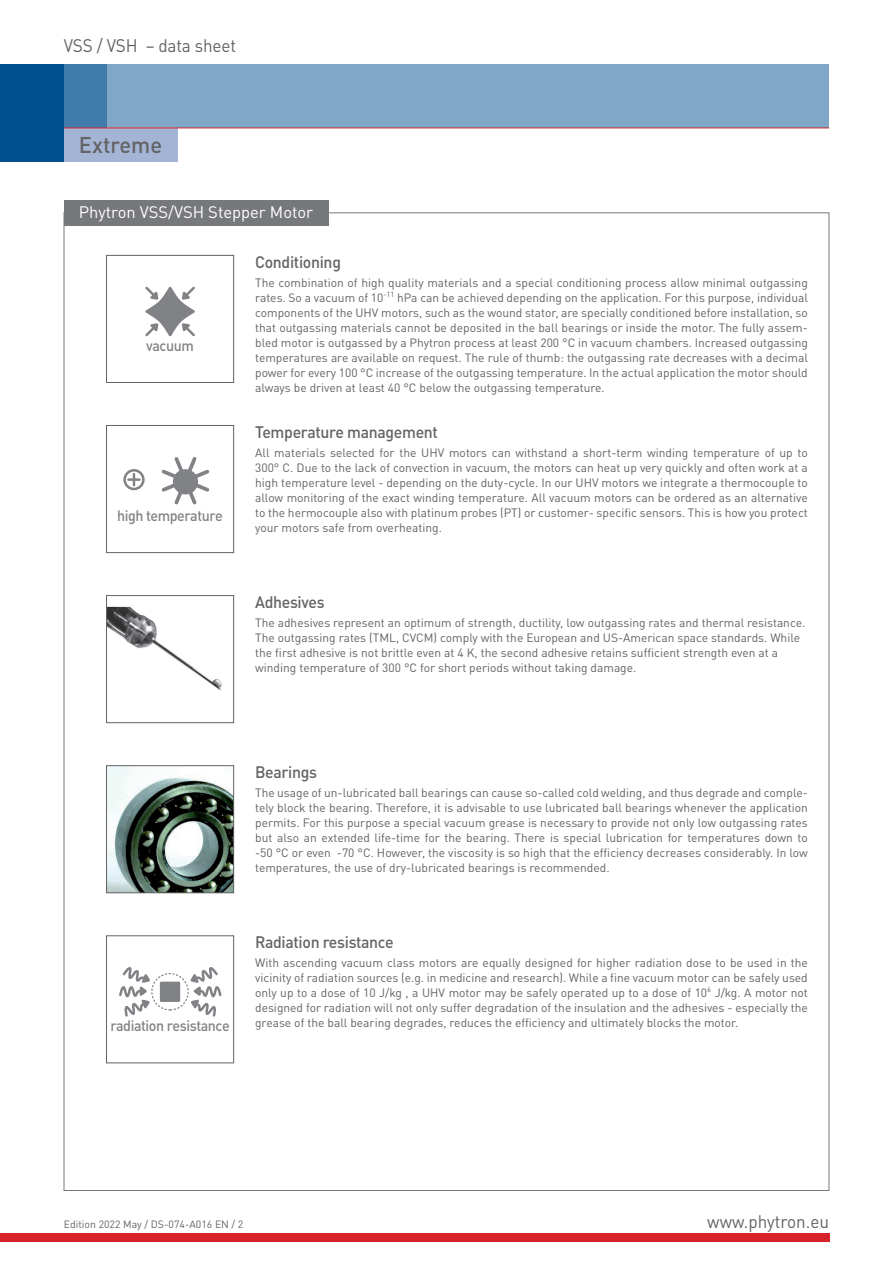
<style>
.page{position:relative;width:893px;height:1263px;background:#fff}
.page>*{position:absolute;margin:0;border:0;box-sizing:border-box;transform-origin:0 0}
.t1{font:500 22.5px "DIN Pro";color:#636366}
.t2{font:18px "DIN Pro";letter-spacing:-.01em;color:#636366;scale:.95 1}
.t3{font:500 16.5px "DIN Pro";letter-spacing:-.02em;color:#636366;scale:.96 1}
.t4{font:16.5px "DIN Pro";color:#fff}
.t5{font:500 15px "DIN Pro";letter-spacing:-.03em;color:#808285;scale:.95 1}
.t6{font:12px/15px "DIN Pro";color:#636366;text-align:justify}
.t7{font:10.5px "DIN Pro";color:#636366}
</style>
<div class="page">
<div style="left:0;top:1233px;width:829px;height:9px;background:#d62229"></div>
<div style="left:64px;top:64px;width:765px;height:64px;background:#80a7c7"></div>
<div style="left:64px;top:128px;width:113px;height:34px;background:#a3b4d4"></div>
<div style="left:0;top:64px;width:64px;height:98px;background:#004f8f"></div>
<div style="left:64px;top:64px;width:42px;height:64px;background:#407bab"></div>
<hr style="left:64px;top:128px;width:765px;height:1px;background:#d62229">
<svg style="left:161px;top:457px;width:49px;height:48px"></svg>
<div style="left:123px;top:469px;width:22px;height:21px;border:2px solid #808285;border-radius:50%"></div>
<svg style="left:128px;top:474px;width:12px;height:11px"></svg>
<div style="left:106px;top:425px;width:128px;height:128px;border:1px solid #636366"></div>
<img style="left:108px;top:606px;width:114px;height:84px">
<div style="left:106px;top:595px;width:128px;height:128px;border:1px solid #636366"></div>
<img style="left:108px;top:767px;width:124px;height:124px">
<div style="left:106px;top:765px;width:128px;height:128px;border:1px solid #636366"></div>
<div style="left:151px;top:973px;width:38px;height:37px;border:1px dashed #808285;border-radius:50%"></div>
<div style="left:161px;top:983px;width:18px;height:18px;background:#808285"></div>
<div style="left:160px;top:982px;width:20px;height:20px;border:2px solid #808285"></div>
<svg style="left:188px;top:967px;width:34px;height:50px"></svg>
<svg style="left:119px;top:967px;width:34px;height:50px"></svg>
<div style="left:106px;top:935px;width:128px;height:128px;border:1px solid #636366"></div>
<svg style="left:145px;top:286px;width:50px;height:51px"></svg>
<div style="left:106px;top:255px;width:128px;height:128px;border:1px solid #636366"></div>
<div style="left:64px;top:200px;width:264px;height:25px;background:#76787b"></div>
<h2 class="t2" style="left:64px;top:31px;width:183px">VSS / VSH – data sheet</h2>
<h1 class="t1" style="left:79px;top:127px;width:85px">Extreme</h1>
<h3 class="t4" style="left:79px;top:199px;width:236px">Phytron VSS/VSH Stepper Motor</h3>
<p class="t5" style="left:146px;top:333px;width:52px">vacuum</p>
<p class="t5" style="left:117px;top:503px;width:113px">high temperature</p>
<h3 class="t3" style="left:255px;top:248px;width:91px">Conditioning</h3>
<p class="t6" style="left:255px;top:274px;width:554px">The combination of high quality materials and a special conditioning process allow minimal outgassing rates. So a vacuum of 10<sup>-11</sup> hPa can be achieved depending on the application. For this purpose, individual components of the UHV motors, such as the wound stator, are specially conditioned before installation, so that outgassing materials cannot be deposited in the ball bearings or inside the motor. The fully assem&shy;bled motor is outgassed by a Phytron process at least 200 °C in vacuum chambers. Increased outgassing temperatures are available on request. The rule of thumb: the outgassing rate decreases with a decimal power for every 100 °C increase of the outgassing temperature. In the actual application the motor should always be driven at least 40 °C below the outgassing temperature.</p>
<h3 class="t3" style="left:255px;top:418px;width:192px">Temperature management</h3>
<p class="t6" style="left:255px;top:444px;width:554px">All materials selected for the UHV motors can withstand a short-term winding temperature of up to 300° C. Due to the lack of convection in vacuum, the motors can heat up very quickly and often work at a high temperature level - depending on the duty-cycle. In our UHV motors we integrate a thermocouple to allow monitoring of the exact winding temperature. All vacuum motors can be ordered as an alternative to the hermocouple also with platinum probes (PT) or customer- specific sensors. This is how you protect your motors safe from overheating.</p>
<h3 class="t3" style="left:255px;top:589px;width:74px">Adhesives</h3>
<p class="t6" style="left:255px;top:614px;width:552px;text-align:left">The adhesives represent an optimum of strength, ductility, low outgassing rates and thermal resistance.<br>The outgassing rates (TML, CVCM) comply with the European and US-American space standards. While the first adhesive is not brittle even at 4 K, the second adhesive retains sufficient strength even at a winding temperature of 300 °C for short periods without taking damage.</p>
<p class="t5" style="left:110px;top:1013px;width:127px">radiation resistance</p>
<h3 class="t3" style="left:255px;top:759px;width:66px">Bearings</h3>
<p class="t6" style="left:255px;top:784px;width:554px">The usage of un-lubricated ball bearings can cause so-called cold welding, and thus degrade and comple&shy;tely block the bearing. Therefore, it is advisable to use lubricated ball bearings whenever the application permits. For this purpose a special vacuum grease is necessary to provide not only low outgassing rates but also an extended life-time for the bearing. There is special lubrication for temperatures down to -50 °C or even -70 °C. However, the viscosity is so high that the efficiency decreases considerably. In low temperatures, the use of dry-lubricated bearings is recommended.</p>
<h3 class="t3" style="left:255px;top:929px;width:146px">Radiation resistance</h3>
<p class="t6" style="left:255px;top:954px;width:554px">With ascending vacuum class motors are equally designed for higher radiation dose to be used in the vicinity of radiation sources (e.g. in medicine and research). While a fine vacuum motor can be safely used only up to a dose of 10 J/kg , a UHV motor may be safely operated up to a dose of 10<sup>6</sup> J/kg. A motor not designed for radiation will not only suffer degradation of the insulation and the adhesives - especially the grease of the ball bearing degrades, reduces the efficiency and ultimately blocks the motor.</p>
<p class="t7" style="left:64px;top:1216px;width:181px">Edition 2022 May / DS-074-A016 EN / 2</p>
<h2 class="t2" style="left:707px;top:1207px;width:130px">www.phytron.eu</h2>
</div>
